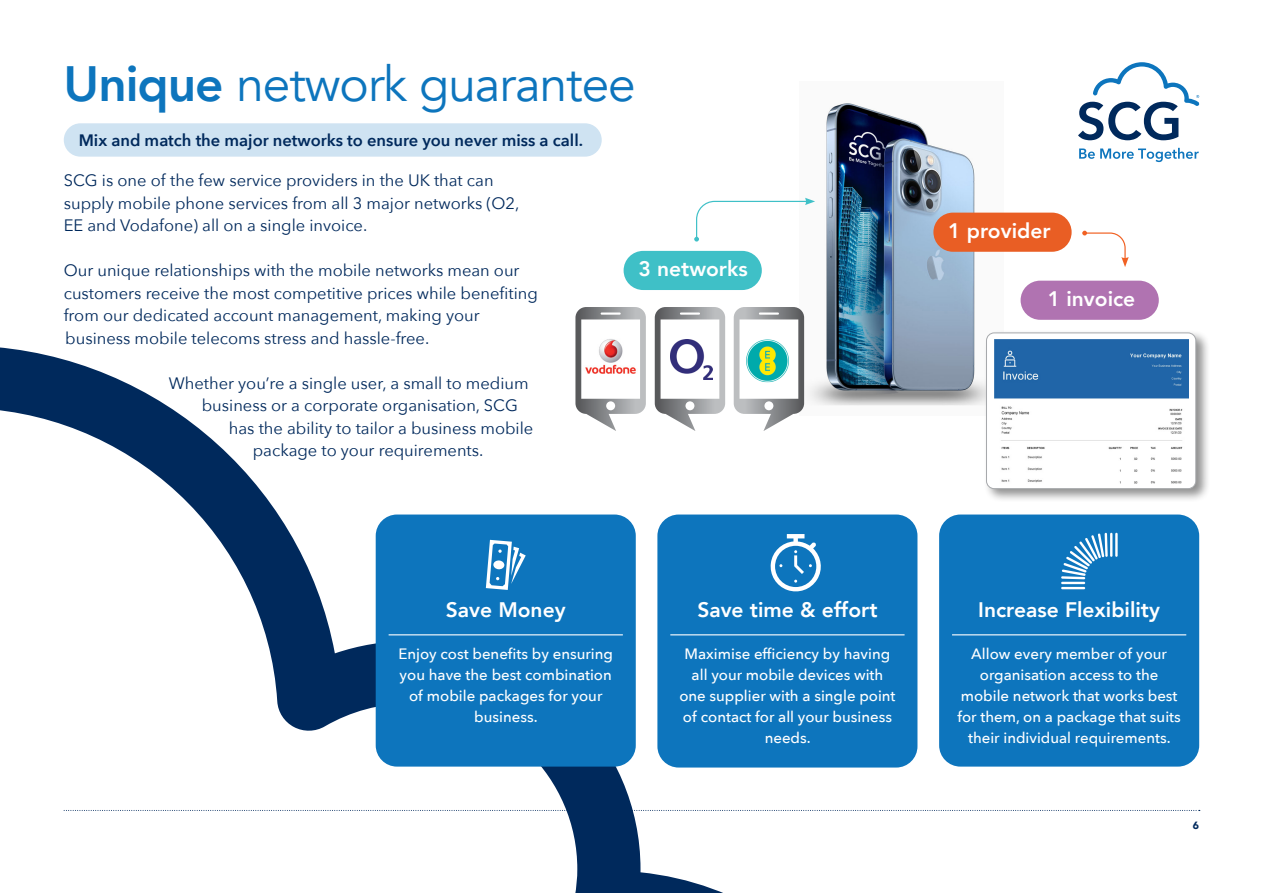
<style>
.page{position:relative;width:1263px;height:893px;background:#fff}
.page>*{position:absolute;margin:0;border:0;box-sizing:border-box;transform-origin:0 0}
.t1{font:49.5px "Avenir";letter-spacing:-.02em;color:#0d75bd}
.t2{font:800 21px "Avenir";color:#fff}
.t3{font:16.5px/22.5px "Avenir Next";color:#00295c}
.t4{font:600 16.5px "Avenir Next";color:#00295c}
.t5{font:500 15px/21px "Avenir Next";color:#fff;text-align:center}
.t6{font:900 10.5px "Avenir";color:#00295c}
.s1{font-weight:800}
</style>
<div class="page">
<div style="left:64px;top:123px;width:538px;height:34px;background:#cfe3f2;border-radius:17px"></div>
<svg style="left:795px;top:810px;width:405px;height:1px"></svg>
<svg style="left:1079px;top:148px;width:120px;height:14px"></svg>
<svg style="left:1078px;top:62px;width:121px;height:78px"></svg>
<svg style="left:0;top:345px;width:795px;height:548px"></svg>
<div style="left:939px;top:514px;width:260px;height:253px;background:#0d75bd;border-radius:21px"></div>
<hr style="left:952px;top:634px;width:234px;height:1px;background:#fff">
<div style="left:657px;top:514px;width:260px;height:253px;background:#0d75bd;border-radius:21px"></div>
<hr style="left:670px;top:634px;width:234px;height:1px;background:#fff">
<div style="left:376px;top:514px;width:260px;height:253px;background:#0d75bd;border-radius:21px"></div>
<hr style="left:389px;top:634px;width:234px;height:1px;background:#fff">
<svg style="left:486px;top:540px;width:40px;height:50px"></svg>
<svg style="left:770px;top:534px;width:51px;height:58px"></svg>
<hr style="left:1061px;top:587px;width:24px;height:2px;background:#fff">
<hr style="left:1061px;top:582px;width:24px;height:2px;background:#fff">
<hr style="left:1110px;top:533px;width:2px;height:24px;background:#fff">
<hr style="left:1115px;top:533px;width:3px;height:24px;background:#fff">
<svg style="left:1061px;top:533px;width:47px;height:46px"></svg>
<img style="left:804px;top:103px;width:199px;height:303px">
<div style="left:983px;top:330px;width:227px;height:173px;background:#000;opacity:.44"></div>
<div style="left:986px;top:333px;width:210px;height:156px;background:#fff;border-radius:8px"></div>
<div style="left:986px;top:333px;width:210px;height:156px;border:1px solid #a7a9ac;border-radius:8px"></div>
<img style="left:994px;top:339px;width:194px;height:145px">
<svg style="left:655px;top:307px;width:70px;height:124px"></svg>
<svg style="left:694px;top:198px;width:121px;height:44px"></svg>
<svg style="left:1082px;top:231px;width:47px;height:36px"></svg>
<svg style="left:575px;top:307px;width:71px;height:124px"></svg>
<svg style="left:734px;top:307px;width:70px;height:124px"></svg>
<img style="left:742px;top:339px;width:53px;height:44px">
<div style="left:624px;top:251px;width:138px;height:39px;background:#3fc0c7;border-radius:20px"></div>
<div style="left:933px;top:213px;width:138px;height:39px;background:#e95e24;border-radius:20px"></div>
<div style="left:1020px;top:281px;width:139px;height:39px;background:#b073b1;border-radius:20px"></div>
<p class="t1" style="left:64px;top:54px;width:574px"><span class="s1">Unique</span> network guarantee</p>
<p class="t4" style="left:79px;top:126px;width:506px">Mix and match the major networks to ensure you never miss a call.</p>
<p class="t3" style="left:64px;top:168px;width:457px">SCG is one of the few service providers in the UK that can supply mobile phone services from all 3 major networks (O2,<br>EE and Vodafone) all on a single invoice.</p>
<p class="t3" style="left:64px;top:258px;width:476px">Our unique relationships with the mobile networks mean our customers receive the most competitive prices while benefiting from our dedicated account management, making your business mobile telecoms stress and hassle-free.</p>
<p class="t3" style="left:169px;top:371px;width:361px">Whether you’re a single user, a small to medium</p>
<p class="t3" style="left:202px;top:393px;width:318px">business or a corporate organisation, SCG</p>
<p class="t3" style="left:229px;top:416px;width:306px">has the ability to tailor a business mobile</p>
<p class="t3" style="left:253px;top:438px;width:232px">package to your requirements.</p>
<p class="t2" style="left:638px;top:252px;width:111px">3 networks</p>
<p class="t2" style="left:948px;top:214px;width:104px">1 provider</p>
<p class="t2" style="left:1048px;top:282px;width:89px">1 invoice</p>
<p class="t2" style="left:446px;top:594px;width:121px">Save Money</p>
<p class="t5" style="left:398px;top:643px;width:216px">Enjoy cost benefits by ensuring you have the best combination of mobile packages for your business.</p>
<p class="t2" style="left:697px;top:594px;width:182px">Save time &amp; effort</p>
<p class="t5" style="left:679px;top:643px;width:218px">Maximise efficiency by having all your mobile devices with one supplier with a single point of contact for all your business needs.</p>
<p class="t2" style="left:978px;top:594px;width:183px">Increase Flexibility</p>
<p class="t5" style="left:957px;top:643px;width:225px">Allow every member of your organisation access to the mobile network that works best for them, on a package that suits their individual requirements.</p>
<p class="t6" style="left:1193px;top:816px;width:8px">6</p>
</div>
